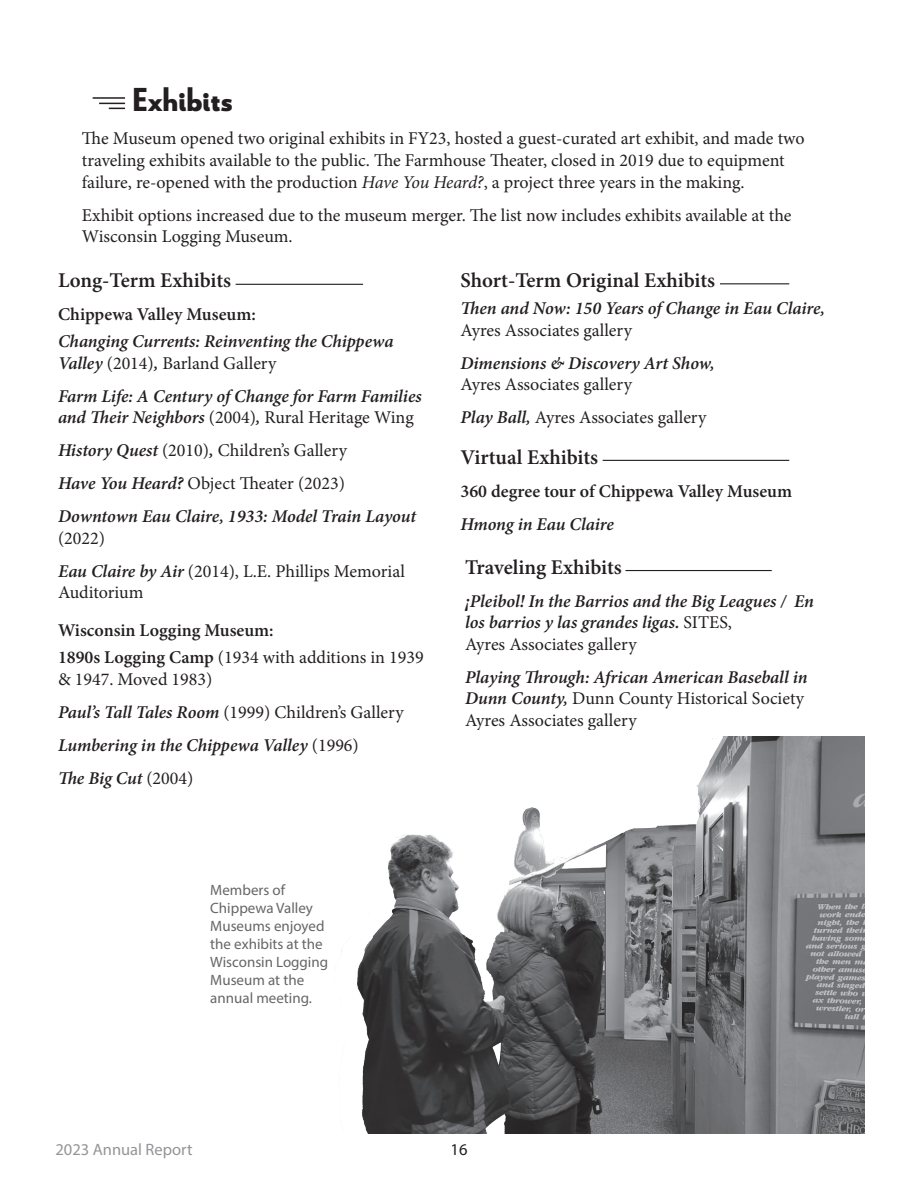
<style>
.page{position:relative;width:918px;height:1188px;background:#fff}
.page>*{position:absolute;margin:0;border:0;box-sizing:border-box;transform-origin:0 0}
.t1{font:900 33px "Le Havre";color:#231f20}
.t2{font:600 21px "Minion Pro";color:#231f20}
.t3{font:18px/21.6px "Minion Pro";color:#231f20}
.t4{font:italic 600 18px/21.6px "Minion Pro";letter-spacing:-.005em;color:#231f20}
.t5{font:600 18px "Minion Pro";color:#231f20}
.t6{font:16.5px "Myriad Pro";color:#939598}
.t7{font:16.5px "Myriad Pro";color:#231f20}
.t8{font:15px/18px "Myriad Pro";color:#666}
.s1{font-style:italic}
.s2{font-weight:400;font-style:normal}
.s3{font-weight:600;font-style:italic}
.s4{font-weight:600}
</style>
<div class="page">
<img style="left:341px;top:737px;width:523px;height:396px">
<hr style="left:93px;top:97px;width:32px;height:2px;background:#231f20">
<svg style="left:99px;top:103px;width:26px;height:6px"></svg>
<hr style="left:236px;top:284px;width:127px;height:1px;background:#231f20">
<hr style="left:626px;top:570px;width:146px;height:1px;background:#231f20">
<hr style="left:720px;top:283px;width:69px;height:1px;background:#231f20">
<hr style="left:603px;top:460px;width:186px;height:1px;background:#231f20">
<div style="left:460px;top:730px;width:225px;height:13px;background:#fff"></div>
<p class="t1" style="left:132px;top:79px;width:102px">Exhibits</p>
<p class="t3" style="left:82px;top:128px;width:724px">The Museum opened two original exhibits in FY23, hosted a guest-curated art exhibit, and made two traveling exhibits available to the public. The Farmhouse Theater, closed in 2019 due to equipment failure, re-opened with the production <span class="s1">Have You Heard?</span>, a project three years in the making.</p>
<p class="t3" style="left:82px;top:204px;width:711px">Exhibit options increased due to the museum merger. The list now includes exhibits available at the<br>Wisconsin Logging Museum.</p>
<p class="t2" style="left:460px;top:266px;width:256px">Short-Term Original Exhibits</p>
<p class="t4" style="left:460px;top:297px;width:366px">Then and Now: 150 Years of Change in Eau Claire,<br><span class="s2">Ayres Associates gallery</span></p>
<p class="t4" style="left:460px;top:352px;width:256px">Dimensions &amp; Discovery Art Show,<br><span class="s2">Ayres Associates gallery</span></p>
<p class="t3" style="left:460px;top:407px;width:247px"><span class="s3">Play Ball,</span> Ayres Associates gallery</p>
<p class="t2" style="left:58px;top:266px;width:175px">Long-Term Exhibits</p>
<p class="t5" style="left:58px;top:302px;width:199px">Chippewa Valley Museum:</p>
<p class="t4" style="left:58px;top:330px;width:337px">Changing Currents: Reinventing the Chippewa<br>Valley <span class="s2">(2014)</span>, <span class="s2">Barland Gallery</span></p>
<p class="t4" style="left:58px;top:385px;width:365px">Farm Life: A Century of Change for Farm Families and Their Neighbors <span class="s2">(2004)</span>, <span class="s2">Rural Heritage Wing</span></p>
<p class="t3" style="left:58px;top:434px;width:290px;line-height:33px"><span class="s3">History Quest</span> (2010)<span class="s3">,</span> Children’s Gallery<br><span class="s3">Have You Heard?</span> Object Theater (2023)</p>
<p class="t4" style="left:58px;top:506px;width:360px">Downtown Eau Claire, 1933: Model Train Layout <span class="s2">(2022)</span></p>
<p class="t3" style="left:58px;top:560px;width:348px"><span class="s3">Eau Claire by Air</span> (2014), L.E. Phillips Memorial<br>Auditorium</p>
<p class="t5" style="left:58px;top:618px;width:217px">Wisconsin Logging Museum:</p>
<p class="t3" style="left:58px;top:647px;width:367px"><span class="s4">1890s Logging Camp</span> (1934 with additions in 1939 &amp; 1947. Moved 1983)</p>
<p class="t3" style="left:58px;top:701px;width:347px"><span class="s3">Paul’s Tall Tales Room</span> (1999) Children’s Gallery</p>
<p class="t4" style="left:58px;top:734px;width:302px">Lumbering in the Chippewa Valley <span class="s2">(1996)</span></p>
<p class="t4" style="left:58px;top:767px;width:137px">The Big Cut <span class="s2">(2004)</span></p>
<p class="t2" style="left:460px;top:442px;width:139px">Virtual Exhibits</p>
<p class="t5" style="left:460px;top:478px;width:333px">360 degree tour of Chippewa Valley Museum</p>
<p class="t4" style="left:460px;top:513px;width:155px">Hmong in Eau Claire</p>
<p class="t2" style="left:465px;top:552px;width:158px">Traveling Exhibits</p>
<p class="t4" style="left:465px;top:590px;width:350px">¡Pleibol! In the Barrios and the Big Leagues / En los barrios y las grandes ligas. <span class="s2">SITES,<br>Ayres Associates gallery</span></p>
<p class="t4" style="left:465px;top:666px;width:344px">Playing Through: African American Baseball in<br>Dunn County, <span class="s2">Dunn County Historical Society<br>Ayres Associates gallery</span></p>
<p class="t8" style="left:210px;top:881px;width:119px">Members of<br>Chippewa Valley<br>Museums enjoyed the exhibits at the<br>Wisconsin Logging<br>Museum at the annual meeting.</p>
<p class="t6" style="left:56px;top:1139px;width:139px">2023 Annual Report</p>
<p class="t7" style="left:451px;top:1139px;width:18px">16</p>
</div>
